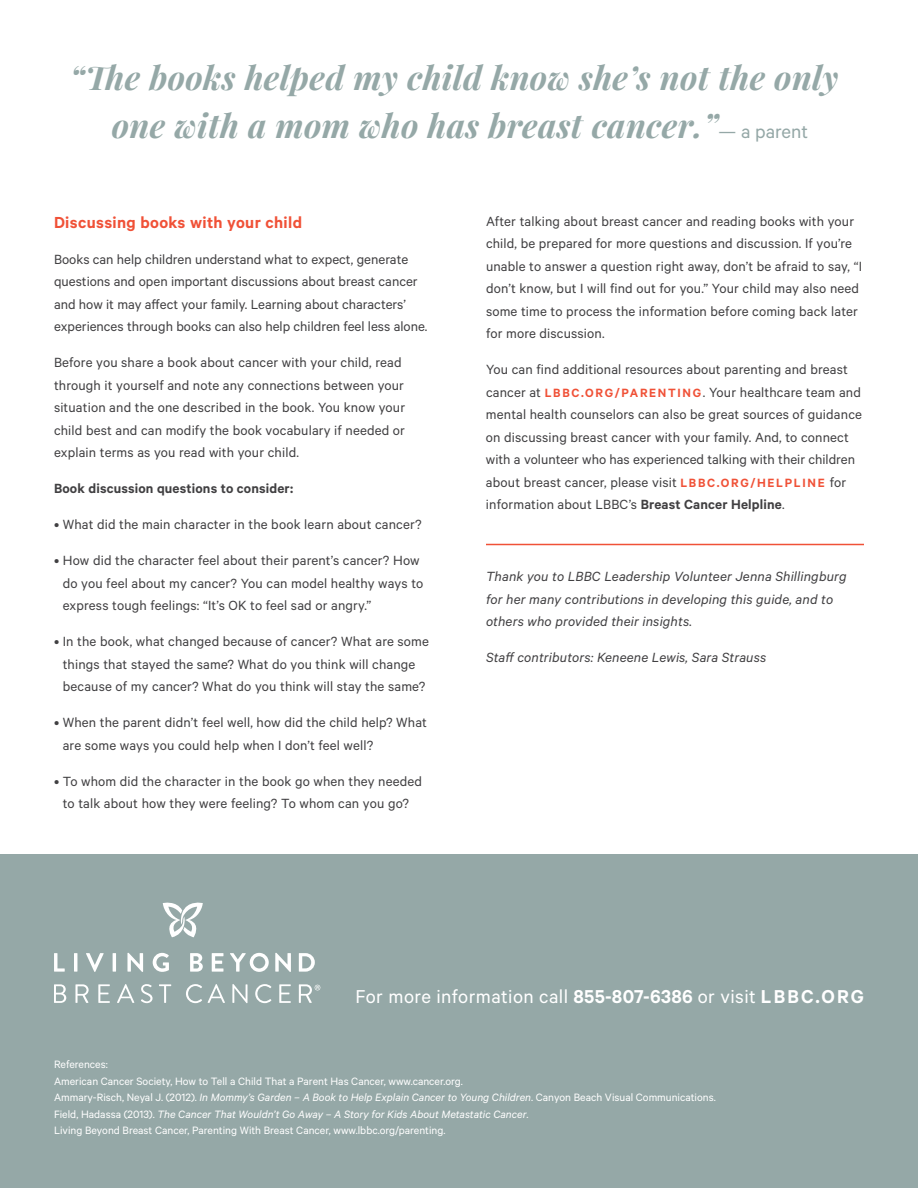
<style>
.page{position:relative;width:918px;height:1188px;background:#fff}
.page>*{position:absolute;margin:0;border:0;box-sizing:border-box;transform-origin:0 0}
.t1{font:italic 700 33px/48px "Playfair Display";letter-spacing:.01em;color:#95a8a7;text-align:center}
.t2{font:21px "Calibre";letter-spacing:.02em;color:#fff}
.t3{font:600 18px "Calibre";letter-spacing:.02em;color:#f05137}
.t4{font:15px/22.5px "Calibre";letter-spacing:.01em;color:#414042}
.t5{font:italic 15px/22.5px "Calibre";letter-spacing:.01em;color:#414042}
.t6{font:600 15px "Calibre";letter-spacing:.01em;color:#414042}
.t7{font:12px/16.5px "Calibre";color:#fff}
.s1{font-family:"Calibre";font-weight:400;font-style:normal;font-size:21px}
.s2{font-weight:600;font-size:13.5px;color:#f05137}
.s3{font-weight:600}
.s4{font-style:italic}
</style>
<div class="page">
<div style="left:0;top:854px;width:918px;height:334px;background:#95a8a7"></div>
<svg style="left:163px;top:903px;width:40px;height:34px"></svg>
<svg style="left:54px;top:953px;width:11px;height:19px"></svg>
<hr style="left:74px;top:953px;width:3px;height:19px;background:#fff">
<svg style="left:86px;top:953px;width:18px;height:19px"></svg>
<hr style="left:113px;top:953px;width:3px;height:19px;background:#fff">
<svg style="left:127px;top:953px;width:16px;height:19px"></svg>
<svg style="left:153px;top:953px;width:16px;height:19px"></svg>
<svg style="left:190px;top:953px;width:13px;height:19px"></svg>
<svg style="left:212px;top:953px;width:11px;height:19px"></svg>
<svg style="left:230px;top:953px;width:39px;height:19px"></svg>
<svg style="left:275px;top:953px;width:16px;height:19px"></svg>
<svg style="left:299px;top:953px;width:16px;height:19px"></svg>
<svg style="left:54px;top:984px;width:12px;height:19px"></svg>
<svg style="left:75px;top:984px;width:14px;height:19px"></svg>
<svg style="left:98px;top:984px;width:12px;height:19px"></svg>
<svg style="left:117px;top:984px;width:17px;height:19px"></svg>
<svg style="left:141px;top:984px;width:12px;height:19px"></svg>
<svg style="left:159px;top:984px;width:12px;height:19px"></svg>
<svg style="left:186px;top:984px;width:16px;height:19px"></svg>
<svg style="left:208px;top:984px;width:17px;height:19px"></svg>
<svg style="left:232px;top:984px;width:16px;height:19px"></svg>
<svg style="left:255px;top:984px;width:16px;height:19px"></svg>
<svg style="left:279px;top:984px;width:12px;height:19px"></svg>
<svg style="left:299px;top:984px;width:21px;height:19px"></svg>
<hr style="left:486px;top:544px;width:378px;height:1px;background:#f05137">
<h1 class="t1" style="left:70px;top:50px;width:770px">“The books helped my child know she’s not the only one with a mom who has breast cancer.”<span class="s1">— a parent</span></h1>
<p class="t3" style="left:54px;top:211px;width:250px">Discussing books with your child</p>
<p class="t4" style="left:54px;top:247px;width:375px">Books can help children understand what to expect, generate questions and open important discussions about breast cancer and how it may affect your family. Learning about characters’ experiences through books can also help children feel less alone.</p>
<p class="t4" style="left:54px;top:351px;width:353px">Before you share a book about cancer with your child, read through it yourself and note any connections between your situation and the one described in the book. You know your child best and can modify the book vocabulary if needed or explain terms as you read with your child.</p>
<p class="t6" style="left:54px;top:480px;width:241px">Book discussion questions to consider:</p>
<p class="t4" style="left:54px;top:513px;width:369px">• What did the main character in the book learn about cancer?</p>
<p class="t4" style="left:63px;top:549px;width:362px;text-indent:-9px">• How did the character feel about their parent’s cancer? How do you feel about my cancer? You can model healthy ways to express tough feelings: “It’s OK to feel sad or angry.”</p>
<p class="t4" style="left:54px;top:630px;width:377px;text-align:center">• In the book, what changed because of cancer? What are some things that stayed the same? What do you think will change because of my cancer? What do you think will stay the same?</p>
<p class="t4" style="left:63px;top:711px;width:366px;text-indent:-9px">• When the parent didn’t feel well, how did the child help? What are some ways you could help when I don’t feel well?</p>
<p class="t4" style="left:54px;top:769px;width:370px;text-align:center">• To whom did the character in the book go when they needed to talk about how they were feeling? To whom can you go?</p>
<p class="t4" style="left:486px;top:209px;width:378px">After talking about breast cancer and reading books with your child, be prepared for more questions and discussion. If you’re unable to answer a question right away, don’t be afraid to say, “I don’t know, but I will find out for you.” Your child may also need some time to process the information before coming back later for more discussion.</p>
<p class="t4" style="left:486px;top:358px;width:378px">You can find additional resources about parenting and breast cancer at <span class="s2">LBBC.ORG/PARENTING</span>. Your healthcare team and mental health counselors can also be great sources of guidance on discussing breast cancer with your family. And, to connect with a volunteer who has experienced talking with their children about breast cancer, please visit <span class="s2">LBBC.ORG/HELPLINE</span> for information about LBBC’s <span class="s3">Breast Cancer Helpline</span>.</p>
<p class="t5" style="left:486px;top:565px;width:362px">Thank you to LBBC Leadership Volunteer Jenna Shillingburg for her many contributions in developing this guide, and to others who provided their insights.</p>
<p class="t5" style="left:486px;top:646px;width:282px">Staff contributors: Keneene Lewis, Sara Strauss</p>
<h2 class="t2" style="left:355px;top:984px;width:510px">For more information call <span class="s3">855-807-6386</span> or visit <span class="s3">LBBC.ORG</span></h2>
<p class="t7" style="left:54px;top:1056px;width:663px">References:<br>American Cancer Society, How to Tell a Child That a Parent Has Cancer, www.cancer.org.<br>Ammary-Risch, Neyal J. (2012). <span class="s4">In Mommy’s Garden – A Book to Help Explain Cancer to Young Children</span>. Canyon Beach Visual Communications.<br>Field, Hadassa (2013). <span class="s4">The Cancer That Wouldn’t Go Away – A Story for Kids About Metastatic Cancer</span>.<br>Living Beyond Breast Cancer, Parenting With Breast Cancer, www.lbbc.org/parenting.</p>
</div>
